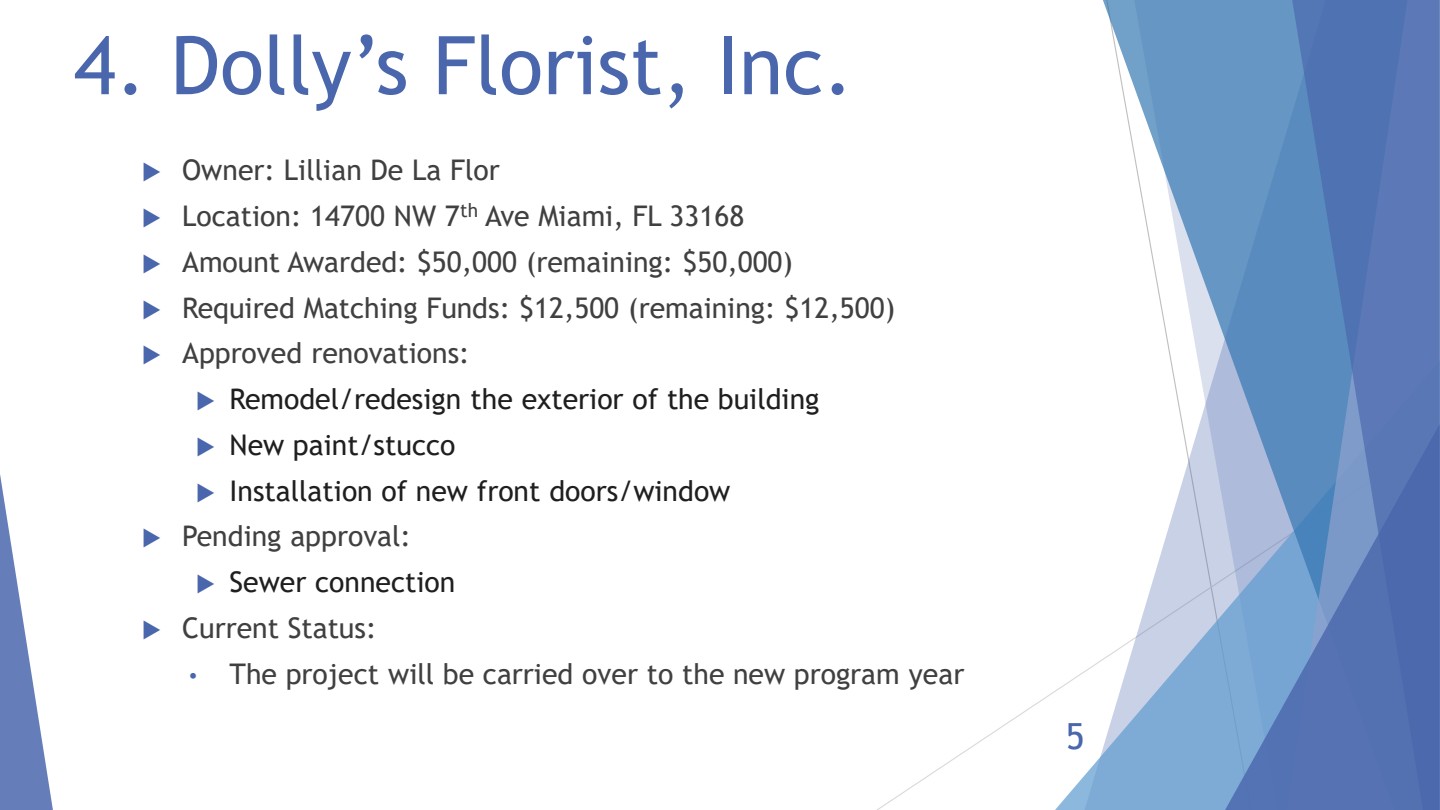
<style>
.page{position:relative;width:1440px;height:810px;background:#fff}
.page>*{position:absolute;margin:0;border:0;box-sizing:border-box;transform-origin:0 0}
.t1{font:81px "Trebuchet MS";color:#4a66ac}
.t2{font:36px "Trebuchet MS";color:#4a66ac}
.t3{font:28.5px "Trebuchet MS";color:#404040}
.t4{font:28.5px "Trebuchet MS";color:#1f1f1f}
.s1{color:#4a66ac}
.s2{font-family:"Arial";font-size:22.8px;color:#4a66ac}
</style>
<div class="page">
<svg style="left:1055px;top:659px;width:47px;height:151px"></svg>
<svg style="left:1102px;top:0;width:185px;height:810px"></svg>
<svg style="left:1292px;top:0;width:148px;height:424px;background:#577bb6"></svg>
<svg style="left:1225px;top:424px;width:215px;height:386px;background:#6687be"></svg>
<svg style="left:0;top:474px;width:53px;height:336px"></svg>
<h2 class="t1" style="left:74px;top:18px;width:781px">4. Dolly’s Florist, Inc.</h2>
<p class="t3" style="left:142px;top:154px;width:360px"><span class="s1">◆</span> Owner: Lillian De La Flor</p>
<p class="t3" style="left:142px;top:199px;width:604px"><span class="s1">◆</span> Location: 14700 NW 7<sup>th</sup> Ave Miami, FL 33168</p>
<p class="t3" style="left:142px;top:245px;width:653px"><span class="s1">◆</span> Amount Awarded: $50,000 (remaining: $50,000)</p>
<p class="t3" style="left:142px;top:291px;width:755px"><span class="s1">◆</span> Required Matching Funds: $12,500 (remaining: $12,500)</p>
<p class="t3" style="left:142px;top:337px;width:329px"><span class="s1">◆</span> Approved renovations:</p>
<p class="t4" style="left:196px;top:382px;width:625px"><span class="s1">◆</span> Remodel/redesign the exterior of the building</p>
<p class="t4" style="left:196px;top:428px;width:261px"><span class="s1">◆</span> New paint/stucco</p>
<p class="t4" style="left:196px;top:474px;width:536px"><span class="s1">◆</span> Installation of new front doors/window</p>
<p class="t3" style="left:142px;top:520px;width:271px"><span class="s1">◆</span> Pending approval:</p>
<p class="t4" style="left:196px;top:566px;width:261px"><span class="s1">◆</span> Sewer connection</p>
<p class="t3" style="left:142px;top:611px;width:236px"><span class="s1">◆</span> Current Status:</p>
<p class="t3" style="left:189px;top:657px;width:777px"><span class="s2">•</span> The project will be carried over to the new program year</p>
<p class="t2" style="left:1066px;top:715px;width:20px">5</p>
</div>
